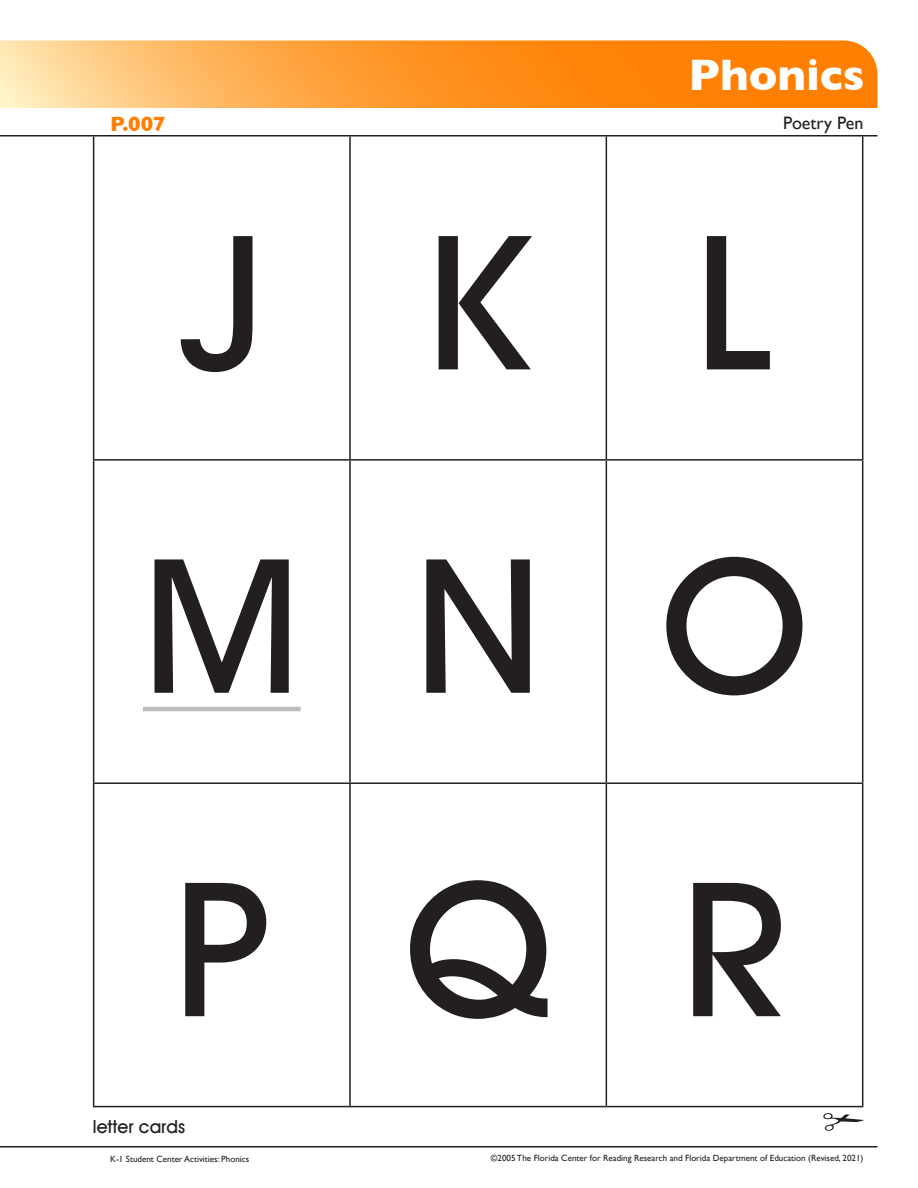
<style>
.page{position:relative;width:918px;height:1188px;background:#fff}
.page>*{position:absolute;margin:0;border:0;box-sizing:border-box;transform-origin:0 0}
.t1{font:500 187.5px "Avant Garde IT Cby BT";color:#231f20}
.t2{font:700 45px "Gill Sans";color:#fff}
.t3{font:700 21px "Gill Sans";color:#ff7f00}
.t4{font:500 18px "Avant Garde IT Cby BT";color:#231f20}
.Activity_Name{font:18px "Gill Sans";color:#231f20}
.t5{font:9px "Gill Sans";color:#231f20}
</style>
<div class="page">
<svg style="left:0;top:40px;width:878px;height:68px;background:#ff9f38"></svg>
<hr style="left:0;top:135px;width:878px;height:1px;background:#231f20">
<hr style="left:0;top:1146px;width:878px;height:2px;background:#231f20">
<hr style="left:93px;top:137px;width:1px;height:322px;background:#231f20">
<hr style="left:349px;top:137px;width:2px;height:322px;background:#231f20">
<hr style="left:606px;top:137px;width:1px;height:322px;background:#231f20">
<hr style="left:862px;top:137px;width:1px;height:322px;background:#231f20">
<hr style="left:93px;top:459px;width:257px;height:2px;background:#231f20">
<hr style="left:93px;top:461px;width:1px;height:321px;background:#231f20">
<hr style="left:350px;top:459px;width:256px;height:2px;background:#231f20">
<hr style="left:349px;top:461px;width:2px;height:321px;background:#231f20">
<hr style="left:606px;top:459px;width:257px;height:2px;background:#231f20">
<hr style="left:606px;top:461px;width:1px;height:321px;background:#231f20">
<hr style="left:862px;top:461px;width:1px;height:321px;background:#231f20">
<hr style="left:93px;top:782px;width:257px;height:2px;background:#231f20">
<hr style="left:93px;top:784px;width:1px;height:322px;background:#231f20">
<hr style="left:350px;top:782px;width:256px;height:2px;background:#231f20">
<hr style="left:349px;top:784px;width:2px;height:322px;background:#231f20">
<hr style="left:606px;top:782px;width:257px;height:2px;background:#231f20">
<hr style="left:606px;top:784px;width:1px;height:322px;background:#231f20">
<hr style="left:862px;top:784px;width:1px;height:322px;background:#231f20">
<hr style="left:93px;top:1106px;width:257px;height:1px;background:#231f20">
<hr style="left:350px;top:1106px;width:256px;height:1px;background:#231f20">
<hr style="left:606px;top:1106px;width:257px;height:1px;background:#231f20">
<hr style="left:143px;top:707px;width:158px;height:4px;background:#bcbdc0">
<svg style="left:823px;top:1113px;width:41px;height:18px"></svg>
<h2 class="t2" style="left:689px;top:39px;width:178px">Phonics</h2>
<p class="t3" style="left:110px;top:107px;width:57px">P.007</p>
<p class="Activity_Name" style="left:783px;top:112px;width:82px">Poetry Pen</p>
<p class="t1" style="left:180px;top:189px;width:84px">J</p>
<p class="t1" style="left:427px;top:189px;width:104px">K</p>
<p class="t1" style="left:695px;top:189px;width:80px">L</p>
<p class="t1" style="left:143px;top:512px;width:159px">M</p>
<p class="t1" style="left:415px;top:512px;width:128px">N</p>
<p class="t1" style="left:661px;top:512px;width:149px">O</p>
<p class="t1" style="left:174px;top:836px;width:98px">P</p>
<p class="t1" style="left:404px;top:836px;width:149px">Q</p>
<p class="t1" style="left:682px;top:836px;width:107px">R</p>
<p class="t4" style="left:93px;top:1116px;width:94px">letter cards</p>
<p class="t5" style="left:110px;top:1154px;width:141px">K-1 Student Center Activities: Phonics</p>
<p class="t5" style="left:491px;top:1152px;width:374px">©2005 The Florida Center for Reading Research and Florida Department of Education (Revised, 2021)</p>
</div>
